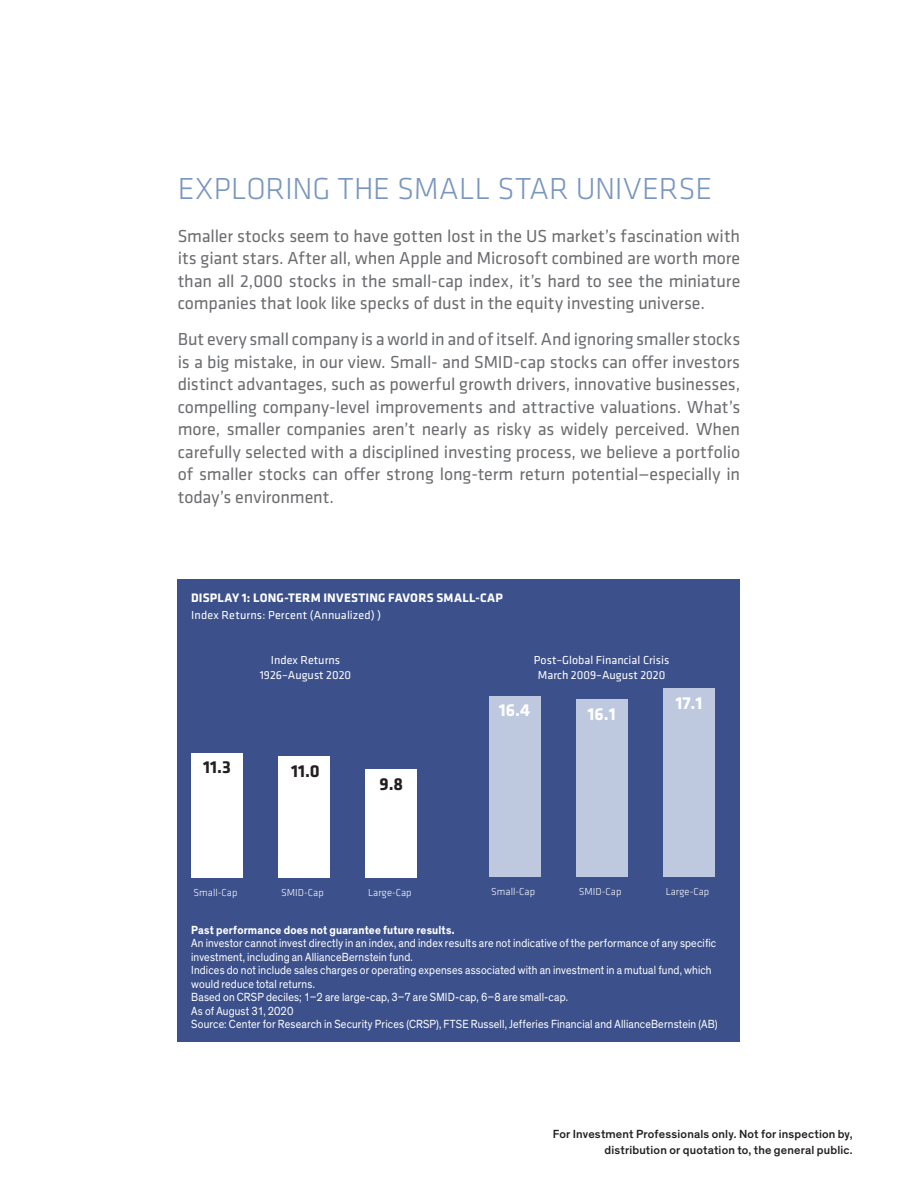
<style>
.page{position:relative;width:918px;height:1188px;background:#fff}
.page>*{position:absolute;margin:0;border:0;box-sizing:border-box;transform-origin:0 0}
.t1{font:300 31.5px "Klavika";letter-spacing:.005em;color:#7996be}
.t2{font:18px/22.5px "Klavika";letter-spacing:-.005em;color:#6c6d70;text-align:justify}
.t3{font:700 18px "Klavika";color:#fff}
.t4{font:700 18px "Klavika";color:#231f20}
.t5{font:700 12.75px "Klavika";letter-spacing:.02em;color:#fff}
.t6{font:12px/13.5px "Theinhardt";letter-spacing:.015em;color:#fff;scale:.9 1}
.t7{font:12px/14.4px "Klavika";color:#fff;text-align:center}
.t8{font:500 12px/16.5px "Theinhardt";letter-spacing:.015em;color:#231f20;text-align:right}
.t9{font:700 12px "Theinhardt";letter-spacing:.015em;color:#fff;scale:.9 1}
.t10{font:300 10.5px "Klavika";color:#fff}
</style>
<div class="page">
<div style="left:178px;top:579px;width:562px;height:463px;background:#3c508b"></div>
<div style="left:365px;top:769px;width:51px;height:108px;background:#fff"></div>
<div style="left:279px;top:756px;width:51px;height:121px;background:#fff"></div>
<div style="left:192px;top:753px;width:51px;height:124px;background:#fff"></div>
<div style="left:663px;top:688px;width:51px;height:189px;background:#bec9df"></div>
<div style="left:576px;top:699px;width:51px;height:178px;background:#bec9df"></div>
<div style="left:489px;top:696px;width:52px;height:181px;background:#bec9df"></div>
<h1 class="t1" style="left:178px;top:169px;width:536px">EXPLORING THE SMALL STAR UNIVERSE</h1>
<p class="t2" style="left:178px;top:224px;width:564px">Smaller stocks seem to have gotten lost in the US market’s fascination with its giant stars. After all, when Apple and Microsoft combined are worth more than all 2,000 stocks in the small-cap index, it’s hard to see the miniature companies that look like specks of dust in the equity investing universe.</p>
<p class="t2" style="left:178px;top:328px;width:564px">But every small company is a world in and of itself. And ignoring smaller stocks is a big mistake, in our view. Small- and SMID-cap stocks can offer investors distinct advantages, such as powerful growth drivers, innovative businesses, compelling company-level improvements and attractive valuations. What’s more, smaller companies aren’t nearly as risky as widely perceived. When carefully selected with a disciplined investing process, we believe a portfolio of smaller stocks can offer strong long-term return potential—especially in today’s environment.</p>
<p class="t5" style="left:191px;top:589px;width:313px">DISPLAY 1: LONG-TERM INVESTING FAVORS SMALL-CAP</p>
<p class="t7" style="left:191px;top:607px;width:191px">Index Returns: Percent (Annualized) )</p>
<p class="t7" style="left:260px;top:653px;width:93px">Index Returns<br>1926–August 2020</p>
<p class="t7" style="left:534px;top:653px;width:137px">Post–Global Financial Crisis<br>March 2009–August 2020</p>
<p class="t4" style="left:203px;top:754px;width:29px">11.3</p>
<p class="t4" style="left:291px;top:758px;width:30px">11.0</p>
<p class="t4" style="left:379px;top:771px;width:25px">9.8</p>
<p class="t3" style="left:499px;top:697px;width:33px">16.4</p>
<p class="t3" style="left:587px;top:701px;width:30px">16.1</p>
<p class="t3" style="left:675px;top:690px;width:29px">17.1</p>
<p class="t10" style="left:194px;top:886px;width:45px">Small-Cap</p>
<p class="t10" style="left:281px;top:886px;width:44px">SMID-Cap</p>
<p class="t10" style="left:368px;top:886px;width:45px">Large-Cap</p>
<p class="t10" style="left:491px;top:885px;width:45px">Small-Cap</p>
<p class="t10" style="left:579px;top:885px;width:44px">SMID-Cap</p>
<p class="t10" style="left:666px;top:885px;width:45px">Large-Cap</p>
<p class="t9" style="left:191px;top:922px;width:294px">Past performance does not guarantee future results.</p>
<p class="t6" style="left:191px;top:937px;width:586px">An investor cannot invest directly in an index, and index results are not indicative of the performance of any specific investment, including an AllianceBernstein fund.<br>Indices do not include sales charges or operating expenses associated with an investment in a mutual fund, which would reduce total returns.<br>Based on CRSP deciles; 1–2 are large-cap, 3–7 are SMID-cap, 6–8 are small-cap.<br>As of August 31, 2020<br>Source: Center for Research in Security Prices (CRSP), FTSE Russell, Jefferies Financial and AllianceBernstein (AB)</p>
<p class="t8" style="left:553px;top:1126px;width:302px">For Investment Professionals only. Not for inspection by, distribution or quotation to, the general public.</p>
</div>
